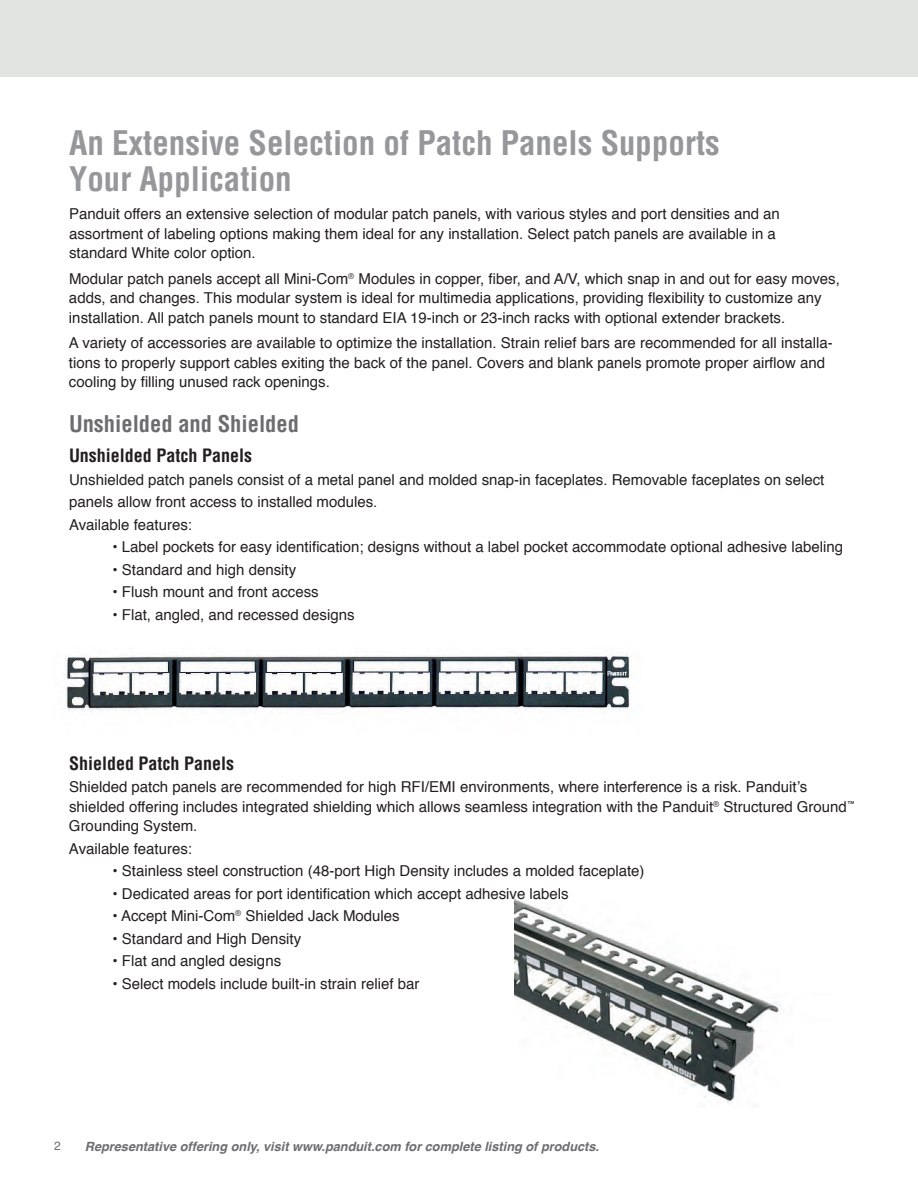
<style>
.page{position:relative;width:918px;height:1188px;background:#fff}
.page>*{position:absolute;margin:0;border:0;box-sizing:border-box;transform-origin:0 0}
.t1{font:700 condensed 33px "Helvetica";color:#95979a}
.t2{font:700 condensed 22.5px "Helvetica";color:#6c6d70}
.t3{font:700 condensed 18px "Helvetica";color:#231f20}
.t4{font:15px/19.5px "Helvetica";color:#231f20}
.t5{font:italic 700 12.75px "Helvetica";color:#6c6d70}
.t6{font:12px "Helvetica";color:#6c6d70}
</style>
<div class="page">
<div style="left:0;top:0;width:918px;height:77px;background:#e2e4e2"></div>
<img style="left:514px;top:898px;width:270px;height:206px">
<img style="left:65px;top:654px;width:566px;height:58px">
<p class="t1" style="left:69px;top:122px;width:652px">An Extensive Selection of Patch Panels Supports</p>
<p class="t1" style="left:69px;top:158px;width:224px">Your Application</p>
<p class="t4" style="left:69px;top:205px;width:712px">Panduit offers an extensive selection of modular patch panels, with various styles and port densities and an assortment of labeling options making them ideal for any installation. Select patch panels are available in a standard White color option.</p>
<p class="t4" style="left:69px;top:269px;width:772px">Modular patch panels accept all Mini-Com<sup>®</sup> Modules in copper, fiber, and A/V, which snap in and out for easy moves, adds, and changes. This modular system is ideal for multimedia applications, providing flexibility to customize any installation. All patch panels mount to standard EIA 19-inch or 23-inch racks with optional extender brackets.</p>
<p class="t4" style="left:69px;top:334px;width:765px">A variety of accessories are available to optimize the installation. Strain relief bars are recommended for all installa&shy;tions to properly support cables exiting the back of the panel. Covers and blank panels promote proper airflow and cooling by filling unused rack openings.</p>
<p class="t2" style="left:69px;top:410px;width:232px">Unshielded and Shielded</p>
<p class="t3" style="left:69px;top:444px;width:185px">Unshielded Patch Panels</p>
<p class="t4" style="left:69px;top:469px;width:757px;line-height:22.5px">Unshielded patch panels consist of a metal panel and molded snap-in faceplates. Removable faceplates on select panels allow front access to installed modules.</p>
<p class="t4" style="left:69px;top:515px;width:125px">Available features:</p>
<p class="t4" style="left:112px;top:538px;width:732px">• Label pockets for easy identification; designs without a label pocket accommodate optional adhesive labeling</p>
<p class="t4" style="left:112px;top:560px;width:185px">• Standard and high density</p>
<p class="t4" style="left:112px;top:583px;width:208px">• Flush mount and front access</p>
<p class="t4" style="left:112px;top:605px;width:244px">• Flat, angled, and recessed designs</p>
<p class="t3" style="left:69px;top:752px;width:167px">Shielded Patch Panels</p>
<p class="t4" style="left:69px;top:778px;width:788px">Shielded patch panels are recommended for high RFI/EMI environments, where interference is a risk. Panduit’s shielded offering includes integrated shielding which allows seamless integration with the Panduit<sup>®</sup> Structured Ground<sup>™<br></sup>Grounding System.</p>
<p class="t4" style="left:69px;top:839px;width:125px">Available features:</p>
<p class="t4" style="left:112px;top:862px;width:534px">• Stainless steel construction (48-port High Density includes a molded faceplate)</p>
<p class="t4" style="left:112px;top:884px;width:458px">• Dedicated areas for port identification which accept adhesive labels</p>
<p class="t4" style="left:112px;top:907px;width:289px">• Accept Mini-Com<sup>®</sup> Shielded Jack Modules</p>
<p class="t4" style="left:112px;top:929px;width:190px">• Standard and High Density</p>
<p class="t4" style="left:112px;top:952px;width:170px">• Flat and angled designs</p>
<p class="t4" style="left:112px;top:974px;width:309px">• Select models include built-in strain relief bar</p>
<p class="t6" style="left:54px;top:1137px;width:8px">2</p>
<p class="t5" style="left:85px;top:1136px;width:516px">Representative offering only, visit www.panduit.com for complete listing of products.</p>
</div>
